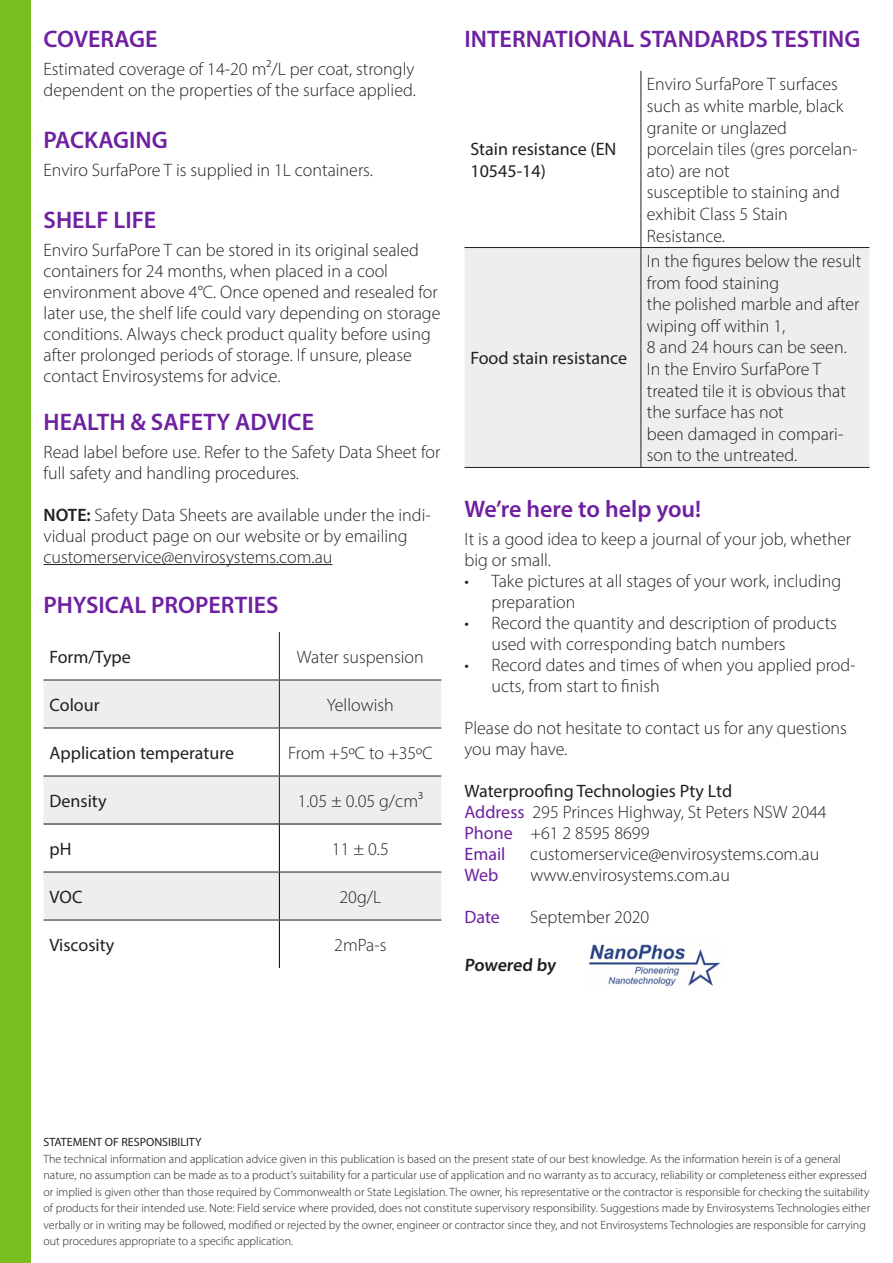
<style>
.page{position:relative;width:893px;height:1263px;background:#fff}
.page>*{position:absolute;margin:0;border:0;box-sizing:border-box;transform-origin:0 0}
.LetterText_Light{font:600 24px "Myriad Pro";color:#6e20a0}
.LetterText_Light-2{font:300 18px/21px "Myriad Pro";color:#231f20}
.LetterText_Light-3{font:18px/21.6px "Myriad Pro";color:#231f20}
.LetterText_Light-4{font:18px "Myriad Pro";color:#6e20a0}
.LetterText_Light-5{font:600 18px "Myriad Pro";color:#231f20}
.LetterText_Light-6{font:300 12px/16.5px "Myriad Pro";color:#231f20}
.LetterText_Light-7{font:12px "Myriad Pro";color:#231f20}
.s1{font-weight:600}
.s2{font-weight:400;color:#6e20a0}
</style>
<div class="page">
<div style="left:0;top:0;width:30px;height:1263px;background:#78be20"></div>
<svg style="left:44px;top:681px;width:397px;height:239px;fill:#eee"></svg>
<hr style="left:44px;top:680px;width:235px;height:1px;background:#231f20">
<hr style="left:44px;top:728px;width:235px;height:1px;background:#231f20">
<hr style="left:44px;top:776px;width:235px;height:1px;background:#231f20">
<hr style="left:279px;top:632px;width:1px;height:48px;background:#231f20">
<hr style="left:279px;top:680px;width:162px;height:1px;background:#231f20">
<hr style="left:279px;top:680px;width:1px;height:48px;background:#231f20">
<hr style="left:279px;top:728px;width:162px;height:1px;background:#231f20">
<hr style="left:279px;top:728px;width:1px;height:48px;background:#231f20">
<hr style="left:279px;top:776px;width:162px;height:1px;background:#231f20">
<hr style="left:279px;top:776px;width:1px;height:48px;background:#231f20">
<hr style="left:44px;top:824px;width:235px;height:1px;background:#000">
<hr style="left:279px;top:824px;width:162px;height:1px;background:#000">
<hr style="left:279px;top:824px;width:1px;height:48px;background:#000">
<hr style="left:279px;top:920px;width:1px;height:48px;background:#000">
<hr style="left:44px;top:872px;width:235px;height:1px;background:#231f20">
<hr style="left:279px;top:872px;width:162px;height:1px;background:#231f20">
<hr style="left:44px;top:920px;width:235px;height:1px;background:#231f20">
<hr style="left:279px;top:920px;width:162px;height:1px;background:#231f20">
<hr style="left:279px;top:872px;width:1px;height:48px;background:#000">
<hr style="left:44px;top:564px;width:288px;height:1px;background:#231f20">
<div style="left:464px;top:248px;width:405px;height:219px;background:#eee"></div>
<hr style="left:464px;top:247px;width:177px;height:1px;background:#231f20">
<hr style="left:464px;top:467px;width:177px;height:1px;background:#231f20">
<hr style="left:640px;top:71px;width:1px;height:176px;background:#231f20">
<hr style="left:641px;top:247px;width:228px;height:1px;background:#231f20">
<hr style="left:640px;top:248px;width:1px;height:219px;background:#231f20">
<hr style="left:641px;top:467px;width:228px;height:1px;background:#231f20">
<img style="left:589px;top:944px;width:132px;height:43px">
<p class="LetterText_Light" style="left:44px;top:24px;width:116px">COVERAGE</p>
<p class="LetterText_Light-2" style="left:44px;top:59px;width:374px">Estimated coverage of 14-20 m2/L per coat, strongly dependent on the properties of the surface applied.</p>
<p class="LetterText_Light" style="left:44px;top:125px;width:126px">PACKAGING</p>
<p class="LetterText_Light-2" style="left:44px;top:160px;width:331px">Enviro SurfaPore T is supplied in 1L containers.</p>
<p class="LetterText_Light" style="left:44px;top:204px;width:114px">SHELF LIFE</p>
<p class="LetterText_Light-2" style="left:44px;top:239px;width:377px">Enviro SurfaPore T can be stored in its original sealed containers for 24 months, when placed in a cool</p>
<p class="LetterText_Light-2" style="left:44px;top:281px;width:398px">environment above 4°C. Once opened and resealed for later use, the shelf life could vary depending on storage conditions. Always check product quality before using after prolonged periods of storage. If unsure, please contact Envirosystems for advice.</p>
<p class="LetterText_Light" style="left:44px;top:406px;width:272px">HEALTH &amp; SAFETY ADVICE</p>
<p class="LetterText_Light-2" style="left:44px;top:441px;width:398px">Read label before use. Refer to the Safety Data Sheet for full safety and handling procedures.</p>
<p class="LetterText_Light-2" style="left:44px;top:504px;width:389px"><span class="s1">NOTE:</span> Safety Data Sheets are available under the indi&shy;vidual product page on our website or by emailing customerservice@envirosystems.com.au</p>
<p class="LetterText_Light" style="left:44px;top:590px;width:236px">PHYSICAL PROPERTIES</p>
<p class="LetterText_Light-3" style="left:50px;top:646px;width:83px">Form/Type</p>
<p class="LetterText_Light-2" style="left:297px;top:646px;width:128px">Water suspension</p>
<p class="LetterText_Light-3" style="left:50px;top:694px;width:52px">Colour</p>
<p class="LetterText_Light-2" style="left:327px;top:694px;width:69px">Yellowish</p>
<p class="LetterText_Light-3" style="left:50px;top:742px;width:186px">Application temperature</p>
<p class="LetterText_Light-2" style="left:288px;top:742px;width:146px">From +5ºC to +35ºC</p>
<p class="LetterText_Light-3" style="left:50px;top:790px;width:59px">Density</p>
<p class="LetterText_Light-2" style="left:298px;top:790px;width:127px">1.05 ± 0.05 g/cm3</p>
<p class="LetterText_Light-3" style="left:50px;top:838px;width:23px">pH</p>
<p class="LetterText_Light-2" style="left:332px;top:838px;width:58px">11 ± 0.5</p>
<p class="LetterText_Light-3" style="left:50px;top:886px;width:34px">VOC</p>
<p class="LetterText_Light-2" style="left:339px;top:886px;width:43px">20g/L</p>
<p class="LetterText_Light-3" style="left:50px;top:934px;width:66px">Viscosity</p>
<p class="LetterText_Light-2" style="left:334px;top:934px;width:54px">2mPa-s</p>
<p class="LetterText_Light" style="left:464px;top:24px;width:397px">INTERNATIONAL STANDARDS TESTING</p>
<p class="LetterText_Light-3" style="left:470px;top:138px;width:147px">Stain resistance (EN<br>10545-14)</p>
<p class="LetterText_Light-3" style="left:470px;top:347px;width:158px">Food stain resistance</p>
<p class="LetterText_Light-2" style="left:647px;top:74px;width:193px">Enviro SurfaPore T surfaces</p>
<p class="LetterText_Light-2" style="left:647px;top:95px;width:198px;line-height:21.6px">such as white marble, black granite or unglazed</p>
<p class="LetterText_Light-2" style="left:647px;top:138px;width:212px;line-height:21.6px">porcelain tiles (gres porcelan&shy;ato) are not</p>
<p class="LetterText_Light-2" style="left:647px;top:181px;width:195px;line-height:21.6px">susceptible to staining and exhibit Class 5 Stain</p>
<p class="LetterText_Light-2" style="left:647px;top:225px;width:80px">Resistance.</p>
<p class="LetterText_Light-2" style="left:647px;top:250px;width:216px;line-height:21.6px">In the figures below the result from food staining</p>
<p class="LetterText_Light-2" style="left:647px;top:293px;width:214px;line-height:21.6px">the polished marble and after wiping off within 1,</p>
<p class="LetterText_Light-2" style="left:647px;top:336px;width:201px;line-height:21.6px">8 and 24 hours can be seen.<br>In the Enviro SurfaPore T</p>
<p class="LetterText_Light-2" style="left:647px;top:380px;width:201px;line-height:21.6px">treated tile it is obvious that the surface has not</p>
<p class="LetterText_Light-2" style="left:647px;top:423px;width:198px;line-height:21.6px">been damaged in compari&shy;son to the untreated.</p>
<p class="LetterText_Light" style="left:464px;top:493px;width:238px">We’re here to help you!</p>
<p class="LetterText_Light-2" style="left:464px;top:528px;width:388px">It is a good idea to keep a journal of your job, whether big or small.</p>
<p class="LetterText_Light-2" style="left:491px;top:570px;width:351px;text-indent:-27px">• Take pictures at all stages of your work, including preparation</p>
<p class="LetterText_Light-2" style="left:491px;top:612px;width:347px;text-indent:-27px">• Record the quantity and description of products used with corresponding batch numbers</p>
<p class="LetterText_Light-2" style="left:491px;top:654px;width:366px;text-indent:-27px">• Record dates and times of when you applied prod&shy;ucts, from start to finish</p>
<p class="LetterText_Light-2" style="left:464px;top:717px;width:384px">Please do not hesitate to contact us for any questions you may have.</p>
<p class="LetterText_Light-3" style="left:464px;top:779px;width:269px">Waterproofing Technologies Pty Ltd</p>
<p class="LetterText_Light-2" style="left:464px;top:801px;width:364px"><span class="s2">Address</span> 295 Princes Highway, St Peters NSW 2044</p>
<p class="LetterText_Light-2" style="left:464px;top:822px;width:187px"><span class="s2">Phone</span> +61 2 8595 8699</p>
<p class="LetterText_Light-4" style="left:464px;top:842px;width:43px">Email</p>
<p class="LetterText_Light-2" style="left:530px;top:843px;width:290px">customerservice@envirosystems.com.au</p>
<p class="LetterText_Light-4" style="left:464px;top:863px;width:35px">Web</p>
<p class="LetterText_Light-2" style="left:530px;top:864px;width:201px">www.envirosystems.com.au</p>
<p class="LetterText_Light-4" style="left:464px;top:905px;width:37px">Date</p>
<p class="LetterText_Light-2" style="left:530px;top:906px;width:121px">September 2020</p>
<p class="LetterText_Light-5" style="left:464px;top:954px;width:95px">Powered by</p>
<p class="LetterText_Light-7" style="left:44px;top:1135px;width:160px">STATEMENT OF RESPONSIBILITY</p>
<p class="LetterText_Light-6" style="left:44px;top:1150px;width:828px">The technical information and application advice given in this publication is based on the present state of our best knowledge. As the information herein is of a general nature, no assumption can be made as to a product’s suitability for a particular use of application and no warranty as to accuracy, reliability or completeness either expressed or implied is given other than those required by Commonwealth or State Legislation. The owner, his representative or the contractor is responsible for checking the suitability of products for their intended use. Note: Field service where provided, does not constitute supervisory responsibility. Suggestions made by Envirosystems Technologies either verbally or in writing may be followed, modified or rejected by the owner, engineer or contractor since they, and not Envirosystems Technologies are responsible for carrying out procedures appropriate to a specific application.</p>
</div>
